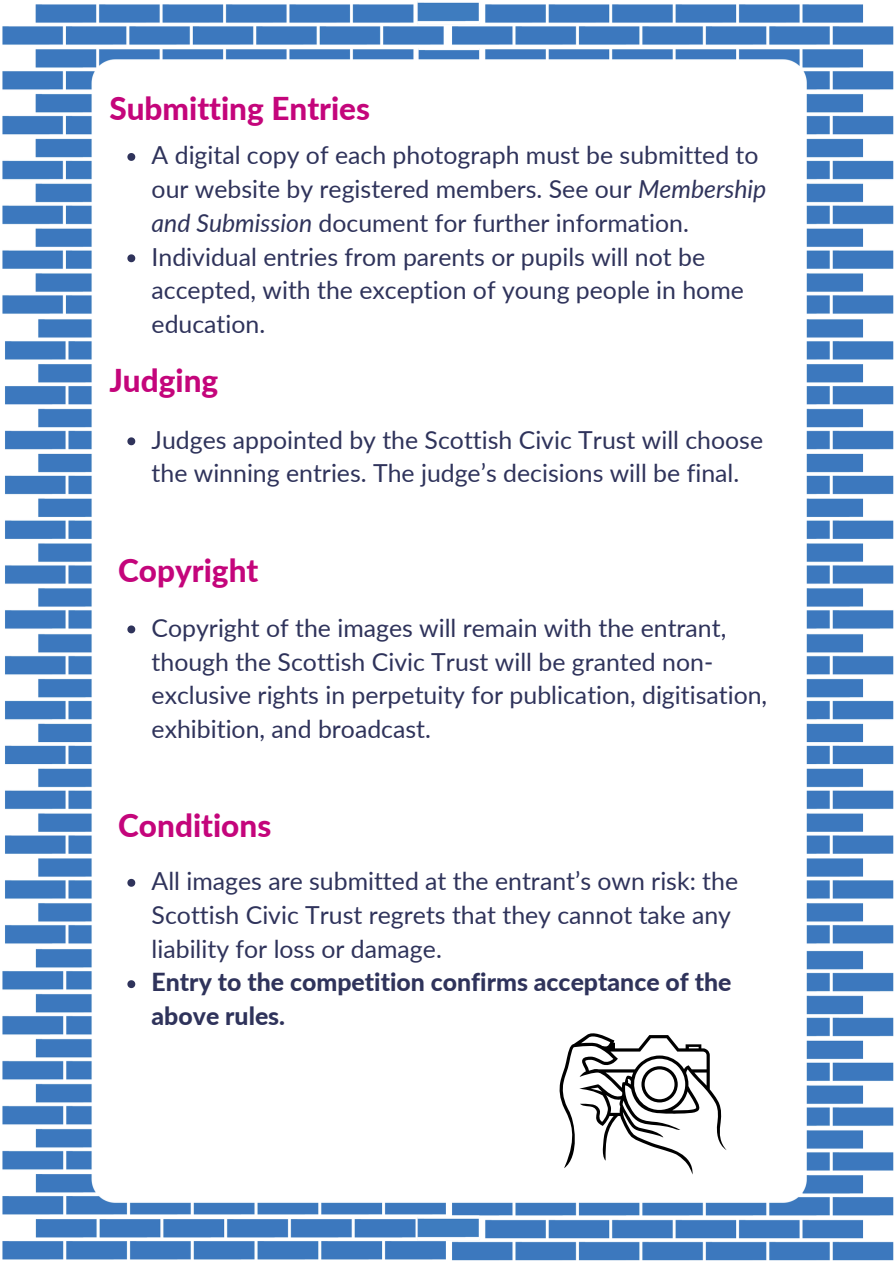
<style>
.page{position:relative;width:894px;height:1264px;background:#fff}
.page>*{position:absolute;margin:0;border:0;box-sizing:border-box;transform-origin:0 0}
.t1{font:800 31.5px "Lato";color:#c4057b}
.t2{font:24.75px/33.8px "Lato";color:#2f335b}
.t3{font:800 24.75px/33.8px "Lato";color:#2f335b}
.s1{font-style:italic}
</style>
<div class="page">
<img style="left:2px;top:4px;width:891px;height:1257px">
<img style="left:411px;top:1px;width:75px;height:31px">
<img style="left:411px;top:1208px;width:75px;height:39px">
<svg style="left:558px;top:1030px;width:168px;height:144px"></svg>
<svg style="left:127px;top:153px;width:8px;height:8px"></svg>
<svg style="left:127px;top:254px;width:8px;height:8px"></svg>
<svg style="left:127px;top:437px;width:8px;height:8px"></svg>
<svg style="left:127px;top:625px;width:8px;height:8px"></svg>
<svg style="left:127px;top:878px;width:8px;height:8px"></svg>
<svg style="left:127px;top:980px;width:8px;height:8px"></svg>
<p class="t1" style="left:109px;top:89px;width:262px">Submitting Entries</p>
<p class="t2" style="left:151px;top:138px;width:616px">A digital copy of each photograph must be submitted to our website by registered members. See our <span class="s1">Membership and Submission</span> document for further information.<br>Individual entries from parents or pupils will not be accepted, with the exception of young people in home education.</p>
<p class="t1" style="left:109px;top:361px;width:110px">Judging</p>
<p class="t2" style="left:151px;top:422px;width:613px">Judges appointed by the Scottish Civic Trust will choose the winning entries. The judge’s decisions will be final.</p>
<p class="t1" style="left:118px;top:550px;width:142px">Copyright</p>
<p class="t2" style="left:151px;top:610px;width:617px">Copyright of the images will remain with the entrant, though the Scottish Civic Trust will be granted non&shy;exclusive rights in perpetuity for publication, digitisation, exhibition, and broadcast.</p>
<p class="t1" style="left:118px;top:806px;width:154px">Conditions</p>
<p class="t2" style="left:151px;top:863px;width:588px">All images are submitted at the entrant’s own risk: the<br>Scottish Civic Trust regrets that they cannot take any liability for loss or damage.</p>
<p class="t3" style="left:151px;top:965px;width:581px">Entry to the competition confirms acceptance of the above rules.</p>
</div>
